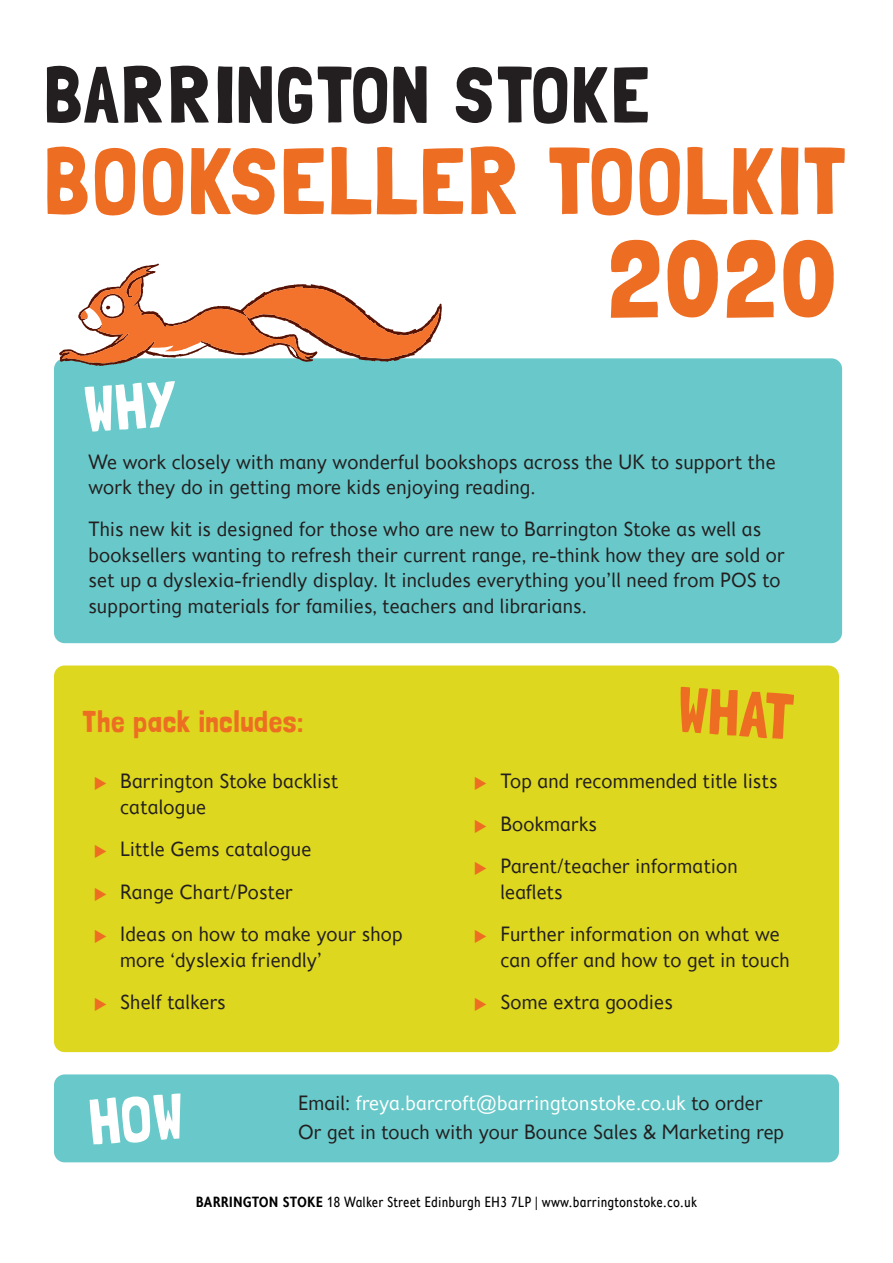
<style>
.page{position:relative;width:893px;height:1263px;background:#fff}
.page>*{position:absolute;margin:0;border:0;box-sizing:border-box;transform-origin:0 0}
.t1{font:109.5px "Londrina Solid";color:#ed6e23}
.t2{font:94.5px "Londrina Solid";letter-spacing:.02em;color:#ed6e23}
.t3{font:79.5px "Londrina Solid";letter-spacing:.02em;color:#231f20}
.t4{font:64.5px "Londrina Solid";color:#ed6e23}
.t5{font:30px "Londrina Solid";letter-spacing:.02em;color:#ed6e23}
.t6{font:21px/25.5px "Fiendstar";color:#231f20}
.t7{font:21px "Fiendstar";color:#fff}
.Ordering_Running_Foo{font:condensed 15px "Fiendstar";letter-spacing:.01em;color:#000;scale:1.15 1}
.s1{color:#231f20}
.s2{font-weight:600}
</style>
<div class="page">
<div style="left:54px;top:665px;width:785px;height:387px;background:#ddd71f;border-radius:11px"></div>
<div style="left:54px;top:358px;width:788px;height:285px;background:#69c8c9;border-radius:11px"></div>
<div style="left:54px;top:1074px;width:785px;height:88px;background:#69c8c9;border-radius:11px"></div>
<svg style="left:59px;top:264px;width:383px;height:102px"></svg>
<p class="t3" style="left:44px;top:48px;width:607px">BARRINGTON STOKE</p>
<p class="t2" style="left:44px;top:126px;width:804px">BOOKSELLER TOOLKIT</p>
<p class="t1" style="left:607px;top:215px;width:231px">2020</p>
<p class="t6" style="left:88px;top:449px;width:689px">We work closely with many wonderful bookshops across the UK to support the work they do in getting more kids enjoying reading.</p>
<p class="t6" style="left:88px;top:516px;width:698px">This new kit is designed for those who are new to Barrington Stoke as well as booksellers wanting to refresh their current range, re-think how they are sold or set up a dyslexia-friendly display. It includes everything you’ll need from POS to supporting materials for families, teachers and librarians.</p>
<p class="t5" style="left:82px;top:704px;width:222px">The pack includes:</p>
<p class="t6" style="left:120px;top:768px;width:220px">Barrington Stoke backlist catalogue</p>
<p class="t6" style="left:120px;top:836px;width:193px">Little Gems catalogue</p>
<p class="t6" style="left:120px;top:879px;width:174px">Range Chart/Poster</p>
<p class="t6" style="left:120px;top:921px;width:284px">Ideas on how to make your shop more ‘dyslexia friendly’</p>
<p class="t6" style="left:120px;top:989px;width:107px">Shelf talkers</p>
<p class="t4" style="left:680px;top:671px;width:118px;rotate:4deg">WHAT</p>
<p class="t6" style="left:500px;top:768px;width:279px">Top and recommended title lists</p>
<p class="t6" style="left:500px;top:811px;width:99px">Bookmarks</p>
<p class="t6" style="left:500px;top:853px;width:239px">Parent/teacher information leaflets</p>
<p class="t6" style="left:500px;top:921px;width:291px">Further information on what we can offer and how to get in touch</p>
<p class="t6" style="left:500px;top:989px;width:174px">Some extra goodies</p>
<p class="t7" style="left:298px;top:1091px;width:466px"><span class="s1">Email:</span> freya.barcroft@barringtonstoke.co.uk <span class="s1">to order</span></p>
<p class="t6" style="left:298px;top:1119px;width:488px">Or get in touch with your Bounce Sales &amp; Marketing rep</p>
<p class="Ordering_Running_Foo" style="left:196px;top:1194px;width:437px"><span class="s2">BARRINGTON STOKE</span> 18 Walker Street Edinburgh EH3 7LP | www.barringtonstoke.co.uk</p>
</div>
